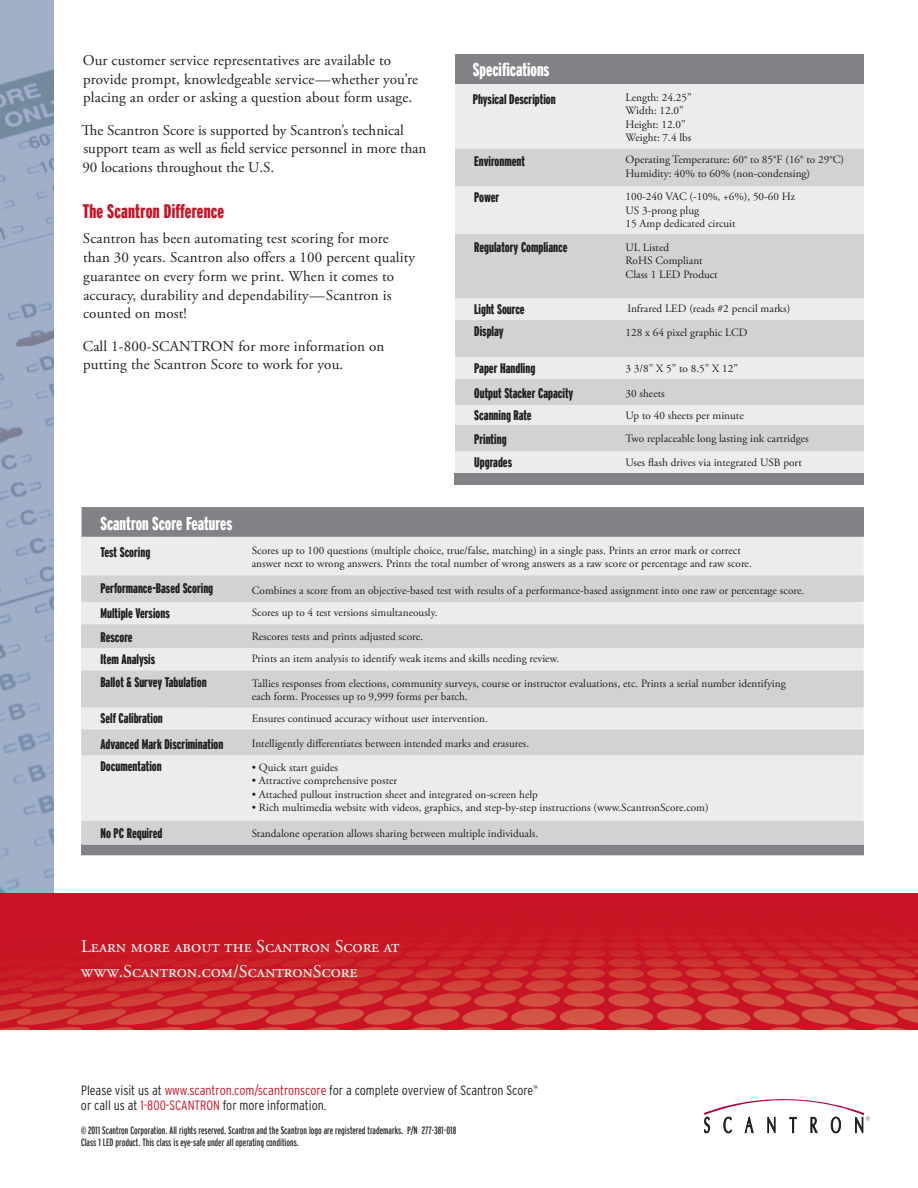
<style>
.page{position:relative;width:918px;height:1188px;background:#fff}
.page>*{position:absolute;margin:0;border:0;box-sizing:border-box;transform-origin:0 0}
.t1{font:900 extra-condensed 19.5px "Interstate";letter-spacing:.01em;color:#c71324}
.t2{font:900 extra-condensed 18.45px "Interstate";color:#fff}
.t3{font:18px/25.5px "Adobe Garamond Pro";color:#fff}
.Body_copy{font:15px/18.8px "Adobe Garamond Pro";letter-spacing:.01em;color:#231f20}
.t4{font:900 extra-condensed 13.8px "Interstate";color:#231f20}
.t5{font:300 condensed 13.5px/15px "Interstate";color:#231f20}
.t6{font:11.25px/13.5px "Adobe Garamond Pro";color:#231f20}
.t7{font:11.25px/13.5px "Adobe Garamond Pro";letter-spacing:-.03em;color:#231f20}
.t8{font:extra-condensed 10.5px/12px "Interstate";color:#231f20}
.s1{color:#c71324}
</style>
<div class="page">
<svg style="left:704px;top:1099px;width:166px;height:34px"></svg>
<img style="left:0;top:0;width:54px;height:893px">
<img style="left:0;top:893px;width:918px;height:137px">
<div style="left:81px;top:519px;width:783px;height:336px;background:#ececee"></div>
<div style="left:81px;top:671px;width:783px;height:37px;background:#d1d2d4"></div>
<div style="left:82px;top:507px;width:782px;height:30px;background:#808285"></div>
<div style="left:81px;top:575px;width:783px;height:27px;background:#d1d2d4"></div>
<div style="left:81px;top:844px;width:783px;height:11px;background:#808285"></div>
<div style="left:81px;top:624px;width:783px;height:24px;background:#d1d2d4"></div>
<div style="left:81px;top:730px;width:783px;height:25px;background:#d1d2d4"></div>
<div style="left:81px;top:821px;width:783px;height:24px;background:#d1d2d4"></div>
<div style="left:455px;top:65px;width:409px;height:419px;background:#ececee"></div>
<div style="left:455px;top:320px;width:409px;height:37px;background:#d1d2d4"></div>
<div style="left:455px;top:54px;width:409px;height:30px;background:#808285"></div>
<div style="left:455px;top:149px;width:409px;height:37px;background:#d1d2d4"></div>
<div style="left:455px;top:473px;width:409px;height:11px;background:#808285"></div>
<div style="left:455px;top:235px;width:409px;height:63px;background:#d1d2d4"></div>
<div style="left:455px;top:379px;width:409px;height:26px;background:#d1d2d4"></div>
<div style="left:455px;top:425px;width:409px;height:26px;background:#d1d2d4"></div>
<p class="Body_copy" style="left:83px;top:51px;width:337px">Our customer service representatives are available to provide prompt, knowledgeable service—whether you’re placing an order or asking a question about form usage.</p>
<p class="Body_copy" style="left:82px;top:121px;width:346px">The Scantron Score is supported by Scantron’s technical support team as well as field service personnel in more than<br>90 locations throughout the U.S.</p>
<p class="t1" style="left:83px;top:200px;width:143px">The Scantron Difference</p>
<p class="Body_copy" style="left:83px;top:230px;width:334px">Scantron has been automating test scoring for more than 30 years. Scantron also offers a 100 percent quality guarantee on every form we print. When it comes to accuracy, durability and dependability—Scantron is counted on most!</p>
<p class="Body_copy" style="left:83px;top:337px;width:303px">Call 1-800-SCANTRON for more information on putting the Scantron Score to work for you.</p>
<p class="t2" style="left:100px;top:514px;width:134px">Scantron Score Features</p>
<p class="t2" style="left:473px;top:59px;width:78px">Specifications</p>
<p class="t4" style="left:473px;top:91px;width:84px">Physical Description</p>
<p class="t4" style="left:474px;top:154px;width:52px">Environment</p>
<p class="t4" style="left:474px;top:189px;width:27px">Power</p>
<p class="t4" style="left:474px;top:240px;width:95px">Regulatory Compliance</p>
<p class="t4" style="left:474px;top:301px;width:52px">Light Source</p>
<p class="t4" style="left:474px;top:324px;width:31px">Display</p>
<p class="t6" style="left:626px;top:91px;width:68px">Length: 24.25”</p>
<p class="t6" style="left:626px;top:104px;width:60px">Width: 12.0”</p>
<p class="t6" style="left:626px;top:118px;width:62px">Height: 12.0”</p>
<p class="t6" style="left:626px;top:131px;width:67px">Weight: 7.4 lbs</p>
<p class="t6" style="left:626px;top:154px;width:220px">Operating Temperature: 60° to 85°F (16° to 29°C)</p>
<p class="t6" style="left:626px;top:167px;width:186px">Humidity: 40% to 60% (non-condensing)</p>
<p class="t6" style="left:626px;top:190px;width:171px">100-240 VAC (-10%, +6%), 50-60 Hz</p>
<p class="t6" style="left:626px;top:204px;width:75px">US 3-prong plug</p>
<p class="t6" style="left:626px;top:217px;width:112px">15 Amp dedicated circuit</p>
<p class="t6" style="left:626px;top:241px;width:45px">UL Listed</p>
<p class="t6" style="left:626px;top:254px;width:79px">RoHS Compliant</p>
<p class="t6" style="left:626px;top:268px;width:94px">Class 1 LED Product</p>
<p class="t6" style="left:627px;top:302px;width:164px">Infrared LED (reads #2 pencil marks)</p>
<p class="t6" style="left:626px;top:326px;width:124px">128 x 64 pixel graphic LCD</p>
<p class="t4" style="left:474px;top:360px;width:63px">Paper Handling</p>
<p class="t6" style="left:626px;top:362px;width:114px">3 3/8” X 5” to 8.5” X 12”</p>
<p class="t6" style="left:626px;top:387px;width:41px">30 sheets</p>
<p class="t6" style="left:626px;top:409px;width:120px">Up to 40 sheets per minute</p>
<p class="t6" style="left:626px;top:432px;width:185px">Two replaceable long lasting ink cartridges</p>
<p class="t6" style="left:626px;top:456px;width:178px">Uses flash drives via integrated USB port</p>
<p class="t4" style="left:474px;top:386px;width:101px">Output Stacker Capacity</p>
<p class="t4" style="left:474px;top:408px;width:59px">Scanning Rate</p>
<p class="t4" style="left:474px;top:431px;width:34px">Printing</p>
<p class="t4" style="left:474px;top:455px;width:39px">Upgrades</p>
<p class="t4" style="left:100px;top:544px;width:51px">Test Scoring</p>
<p class="t4" style="left:100px;top:581px;width:114px">Performance-Based Scoring</p>
<p class="t6" style="left:252px;top:544px;width:502px">Scores up to 100 questions (multiple choice, true/false, matching) in a single pass. Prints an error mark or correct answer next to wrong answers. Prints the total number of wrong answers as a raw score or percentage and raw score.</p>
<p class="t6" style="left:252px;top:584px;width:554px">Combines a score from an objective-based test with results of a performance-based assignment into one raw or percentage score.</p>
<p class="t4" style="left:100px;top:605px;width:71px">Multiple Versions</p>
<p class="t6" style="left:252px;top:606px;width:187px">Scores up to 4 test versions simultaneously.</p>
<p class="t4" style="left:100px;top:630px;width:34px">Rescore</p>
<p class="t6" style="left:252px;top:630px;width:173px">Rescores tests and prints adjusted score.</p>
<p class="t6" style="left:252px;top:653px;width:309px">Prints an item analysis to identify weak items and skills needing review.</p>
<p class="t4" style="left:100px;top:652px;width:56px">Item Analysis</p>
<p class="t4" style="left:100px;top:674px;width:108px">Ballot &amp; Survey Tabulation</p>
<p class="t7" style="left:252px;top:677px;width:536px">Tallies responses from elections, community surveys, course or instructor evaluations, etc. Prints a serial number identifying each form. Processes up to 9,999 forms per batch.</p>
<p class="t4" style="left:100px;top:710px;width:64px">Self Calibration</p>
<p class="t6" style="left:252px;top:713px;width:238px">Ensures continued accuracy without user intervention.</p>
<p class="t4" style="left:100px;top:736px;width:124px">Advanced Mark Discrimination</p>
<p class="t6" style="left:252px;top:737px;width:279px">Intelligently differentiates between intended marks and erasures.</p>
<p class="t6" style="left:252px;top:761px;width:88px">• Quick start guides</p>
<p class="t6" style="left:252px;top:774px;width:147px">• Attractive comprehensive poster</p>
<p class="t6" style="left:252px;top:788px;width:288px">• Attached pullout instruction sheet and integrated on-screen help</p>
<p class="t6" style="left:252px;top:801px;width:458px">• Rich multimedia website with videos, graphics, and step-by-step instructions (www.ScantronScore.com)</p>
<p class="t4" style="left:100px;top:759px;width:63px">Documentation</p>
<p class="t4" style="left:100px;top:825px;width:63px">No PC Required</p>
<p class="t6" style="left:252px;top:827px;width:288px">Standalone operation allows sharing between multiple individuals.</p>
<p class="t3" style="left:81px;top:934px;width:320px">Learn more about the Scantron Score at www.Scantron.com/ScantronScore</p>
<p class="t5" style="left:81px;top:1083px;width:458px">Please visit us at <span class="s1">www.scantron.com/scantronscore</span> for a complete overview of Scantron Score<sup>™ </sup>or call us at <span class="s1">1-800-SCANTRON</span> for more information.</p>
<p class="t8" style="left:81px;top:1124px;width:377px">© 2011 Scantron Corporation. All rights reserved. Scantron and the Scantron logo are registered trademarks. P/N 277-381-018<br>Class 1 LED product. This class is eye-safe under all operating conditions.</p>
</div>
